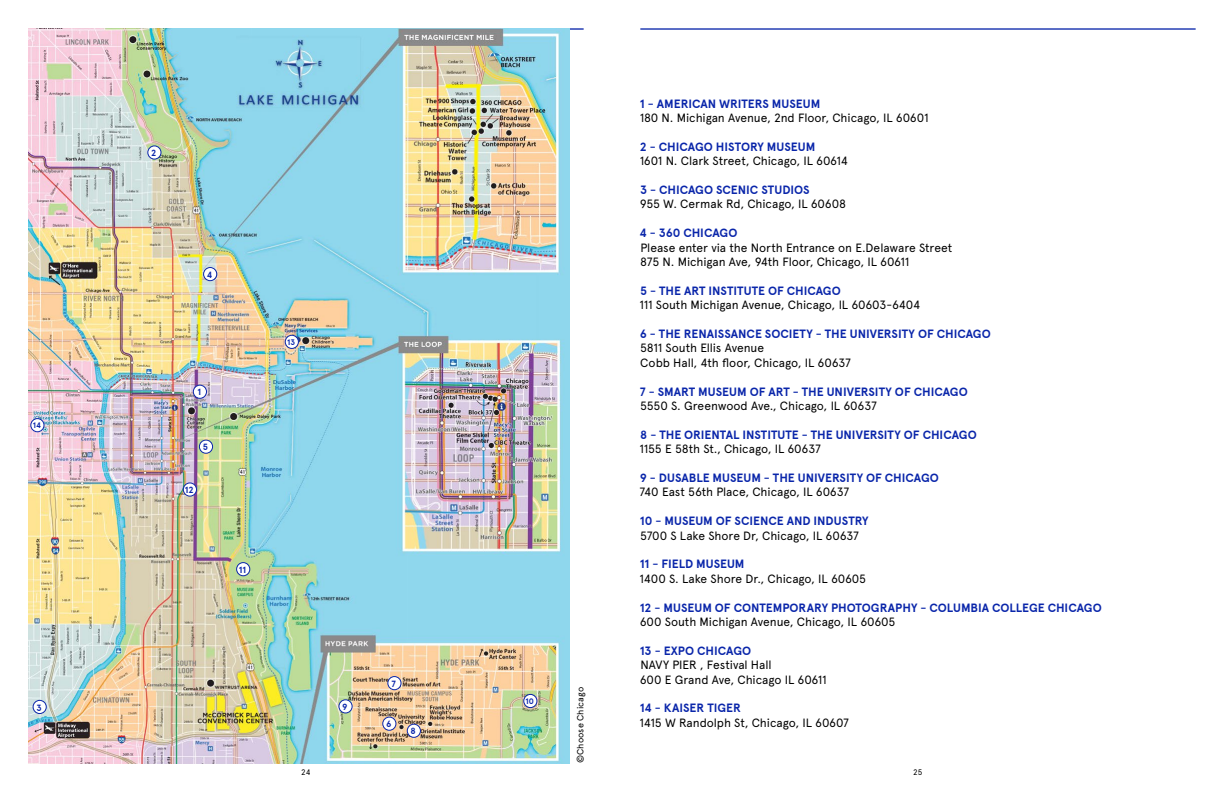
<style>
.page{position:relative;width:1224px;height:792px;background:#fff}
.page>*{position:absolute;margin:0;border:0;box-sizing:border-box;transform-origin:0 0}
.t1{font:12px/14.4px "Apercu";letter-spacing:-.005em;color:#000}
.t2{font:700 12px "Apercu";color:#0a26aa}
.t3{font:9px "Apercu";letter-spacing:.01em;color:#000}
.t4{font:700 9px "Apercu";color:#0a26aa}
.t5{font:700 8px "Apercu";color:#0a26aa}
.t6{font:8px "Apercu";color:#000}
</style>
<div class="page">
<hr style="left:28px;top:28px;width:556px;height:2px;background:#0a26aa">
<hr style="left:640px;top:28px;width:556px;height:2px;background:#0a26aa">
<img style="left:28px;top:28px;width:541px;height:735px">
<svg style="left:148px;top:146px;width:13px;height:13px"></svg>
<div style="left:147px;top:145px;width:15px;height:15px;border:1px solid #0a26aa;border-radius:50%"></div>
<div style="left:193px;top:385px;width:14px;height:13px;background:#fff;border-radius:50%"></div>
<div style="left:193px;top:385px;width:14px;height:14px;border:1px solid #0a26aa;border-radius:50%"></div>
<div style="left:33px;top:700px;width:13px;height:14px;background:#fff;border-radius:50%"></div>
<div style="left:33px;top:700px;width:14px;height:14px;border:1px solid #0a26aa;border-radius:50%"></div>
<div style="left:204px;top:268px;width:13px;height:13px;background:#fff;border-radius:50%"></div>
<div style="left:203px;top:267px;width:14px;height:14px;border:1px solid #0a26aa;border-radius:50%"></div>
<div style="left:199px;top:440px;width:14px;height:13px;background:#fff;border-radius:50%"></div>
<div style="left:199px;top:440px;width:14px;height:14px;border:1px solid #0a26aa;border-radius:50%"></div>
<div style="left:388px;top:677px;width:13px;height:13px;background:#fff;border-radius:50%"></div>
<div style="left:387px;top:676px;width:15px;height:14px;border:1px solid #0a26aa;border-radius:50%"></div>
<div style="left:383px;top:717px;width:13px;height:13px;background:#fff;border-radius:50%"></div>
<div style="left:382px;top:717px;width:14px;height:14px;border:1px solid #0a26aa;border-radius:50%"></div>
<div style="left:407px;top:724px;width:13px;height:13px;background:#fff;border-radius:50%"></div>
<div style="left:407px;top:724px;width:14px;height:14px;border:1px solid #0a26aa;border-radius:50%"></div>
<div style="left:339px;top:700px;width:13px;height:13px;background:#fff;border-radius:50%"></div>
<div style="left:338px;top:699px;width:15px;height:14px;border:1px solid #0a26aa;border-radius:50%"></div>
<div style="left:237px;top:563px;width:13px;height:13px;background:#fff;border-radius:50%"></div>
<div style="left:236px;top:562px;width:14px;height:14px;border:1px solid #0a26aa;border-radius:50%"></div>
<div style="left:285px;top:335px;width:13px;height:13px;background:#fff;border-radius:50%"></div>
<div style="left:285px;top:335px;width:14px;height:14px;border:1px solid #0a26aa;border-radius:50%"></div>
<div style="left:183px;top:483px;width:14px;height:13px;background:#fff;border-radius:50%"></div>
<div style="left:183px;top:482px;width:14px;height:15px;border:1px solid #0a26aa;border-radius:50%"></div>
<div style="left:524px;top:694px;width:13px;height:14px;background:#fff;border-radius:50%"></div>
<div style="left:523px;top:694px;width:14px;height:14px;border:1px solid #0a26aa;border-radius:50%"></div>
<div style="left:31px;top:419px;width:13px;height:13px;background:#fff;border-radius:50%"></div>
<div style="left:30px;top:418px;width:15px;height:14px;border:1px solid #0a26aa;border-radius:50%"></div>
<p class="t5" style="left:33px;top:421px;width:10px">14</p>
<p class="t4" style="left:36px;top:702px;width:7px">3</p>
<p class="t4" style="left:151px;top:148px;width:7px">2</p>
<p class="t4" style="left:207px;top:269px;width:7px">4</p>
<p class="t4" style="left:197px;top:387px;width:5px">1</p>
<p class="t4" style="left:203px;top:442px;width:7px">5</p>
<p class="t4" style="left:185px;top:484px;width:10px">12</p>
<p class="t4" style="left:239px;top:564px;width:9px">11</p>
<p class="t5" style="left:287px;top:337px;width:10px">13</p>
<p class="t4" style="left:342px;top:701px;width:7px">9</p>
<p class="t4" style="left:392px;top:678px;width:6px">7</p>
<p class="t4" style="left:386px;top:719px;width:7px">6</p>
<p class="t4" style="left:411px;top:726px;width:7px">8</p>
<p class="t5" style="left:526px;top:697px;width:10px">10</p>
<p class="t3" style="left:575px;top:763px;width:78px;rotate:-90deg">©Choose Chicago</p>
<p class="t2" style="left:640px;top:96px;width:182px">1 - AMERICAN WRITERS MUSEUM</p>
<p class="t1" style="left:640px;top:111px;width:290px">180 N. Michigan Avenue, 2nd Floor, Chicago, IL 60601</p>
<p class="t2" style="left:640px;top:139px;width:177px">2 - CHICAGO HISTORY MUSEUM</p>
<p class="t1" style="left:640px;top:154px;width:210px">1601 N. Clark Street, Chicago, IL 60614</p>
<p class="t2" style="left:640px;top:183px;width:171px">3 - CHICAGO SCENIC STUDIOS</p>
<p class="t1" style="left:640px;top:197px;width:208px">955 W. Cermak Rd, Chicago, IL 60608</p>
<p class="t2" style="left:640px;top:226px;width:99px">4 - 360 CHICAGO</p>
<p class="t1" style="left:640px;top:240px;width:314px">Please enter via the North Entrance on E.Delaware Street<br>875 N. Michigan Ave, 94th Floor, Chicago, IL 60611</p>
<p class="t2" style="left:640px;top:283px;width:202px">5 - THE ART INSTITUTE OF CHICAGO</p>
<p class="t1" style="left:640px;top:298px;width:282px">111 South Michigan Avenue, Chicago, IL 60603-6404</p>
<p class="t2" style="left:640px;top:327px;width:352px">6 - THE RENAISSANCE SOCIETY - THE UNIVERSITY OF CHICAGO</p>
<p class="t1" style="left:640px;top:341px;width:212px">5811 South Ellis Avenue<br>Cobb Hall, 4th floor, Chicago, IL 60637</p>
<p class="t2" style="left:640px;top:384px;width:329px">7 - SMART MUSEUM OF ART - THE UNIVERSITY OF CHICAGO</p>
<p class="t1" style="left:640px;top:399px;width:238px">5550 S. Greenwood Ave., Chicago, IL 60637</p>
<p class="t2" style="left:640px;top:427px;width:338px">8 - THE ORIENTAL INSTITUTE - THE UNIVERSITY OF CHICAGO</p>
<p class="t1" style="left:640px;top:442px;width:183px">1155 E 58th St., Chicago, IL 60637</p>
<p class="t2" style="left:640px;top:471px;width:301px">9 - DUSABLE MUSEUM - THE UNIVERSITY OF CHICAGO</p>
<p class="t1" style="left:639px;top:485px;width:211px">740 East 56th Place, Chicago, IL 60637</p>
<p class="t2" style="left:640px;top:514px;width:230px">10 - MUSEUM OF SCIENCE AND INDUSTRY</p>
<p class="t1" style="left:640px;top:528px;width:220px">5700 S Lake Shore Dr, Chicago, IL 60637</p>
<p class="t2" style="left:640px;top:557px;width:106px">11 - FIELD MUSEUM</p>
<p class="t1" style="left:640px;top:571px;width:228px">1400 S. Lake Shore Dr., Chicago, IL 60605</p>
<p class="t2" style="left:640px;top:600px;width:463px">12 - MUSEUM OF CONTEMPORARY PHOTOGRAPHY - COLUMBIA COLLEGE CHICAGO</p>
<p class="t1" style="left:640px;top:615px;width:257px">600 South Michigan Avenue, Chicago, IL 60605</p>
<p class="t2" style="left:640px;top:643px;width:113px">13 - EXPO CHICAGO</p>
<p class="t1" style="left:640px;top:658px;width:188px">NAVY PIER , Festival Hall<br>600 E Grand Ave, Chicago IL 60611</p>
<p class="t2" style="left:640px;top:701px;width:103px">14 - KAISER TIGER</p>
<p class="t1" style="left:640px;top:715px;width:211px">1415 W Randolph St, Chicago, IL 60607</p>
<p class="t6" style="left:301px;top:768px;width:11px">24</p>
<p class="t6" style="left:913px;top:768px;width:11px">25</p>
</div>
